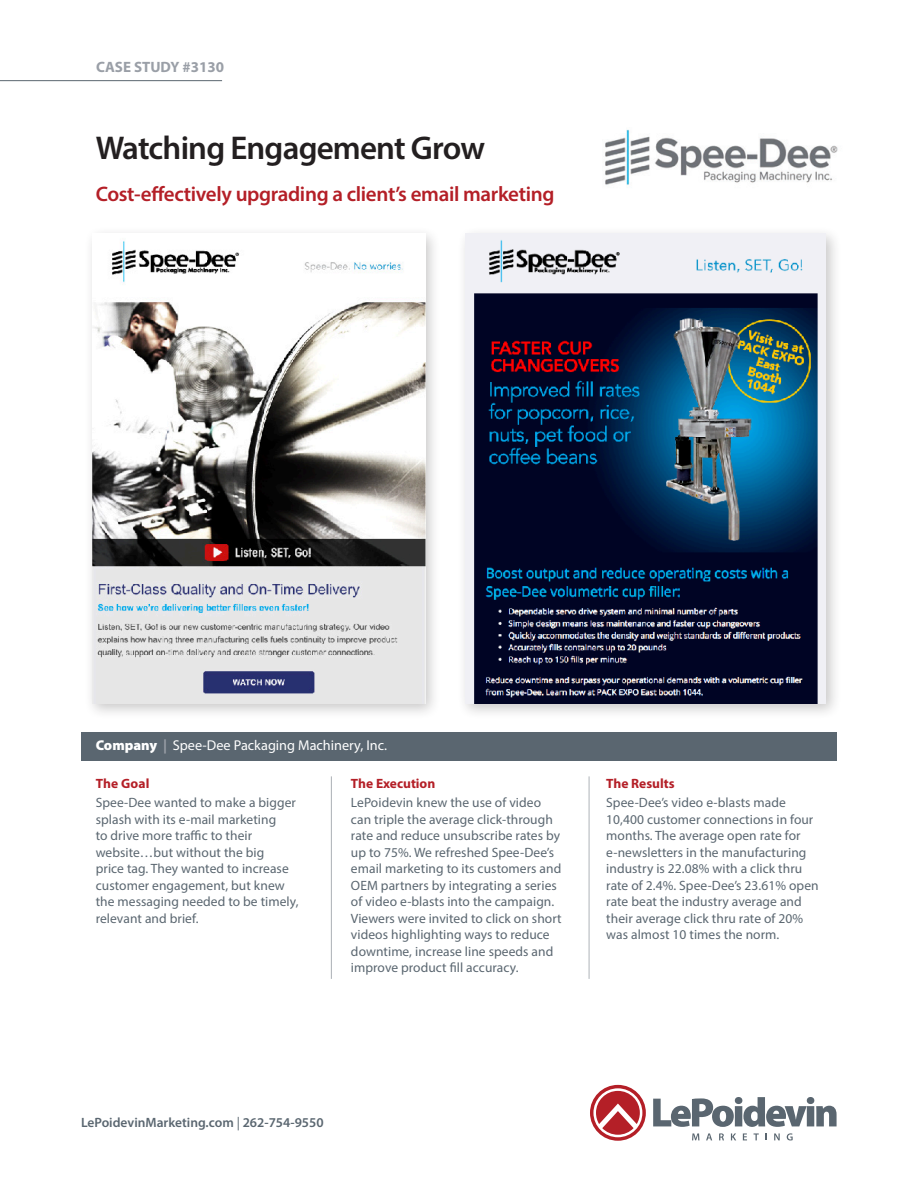
<style>
.page{position:relative;width:918px;height:1188px;background:#fff}
.page>*{position:absolute;margin:0;border:0;box-sizing:border-box;transform-origin:0 0}
.t1{font:600 33px "Myriad Pro";letter-spacing:-.025em;color:#231f20}
.t2{font:600 21px "Myriad Pro";letter-spacing:-.015em;color:#b41f27}
.t3{font:700 15px "Myriad Pro";color:#9a9fa7}
.t4{font:14.25px "Myriad Pro";color:#fff}
.t5{font:13.5px/16.5px "Myriad Pro";letter-spacing:.005em;color:#5a6670}
.t6{font:600 13.5px "Myriad Pro";color:#5a6670}
.t7{font:700 13.5px "Myriad Pro";color:#b41f27}
.s1{font-weight:900}
.s2{font-weight:700;color:#9a9fa7}
.s3{font-weight:400}
</style>
<div class="page">
<div style="left:81px;top:732px;width:756px;height:29px;background:#5a6670"></div>
<hr style="left:331px;top:776px;width:1px;height:203px;background:#aaafb4">
<hr style="left:0;top:80px;width:222px;height:1px;background:#5a6670">
<hr style="left:589px;top:776px;width:1px;height:203px;background:#5a6670">
<svg style="left:692px;top:1133px;width:7px;height:7px"></svg>
<svg style="left:706px;top:1133px;width:6px;height:7px"></svg>
<svg style="left:719px;top:1133px;width:5px;height:7px"></svg>
<svg style="left:731px;top:1133px;width:5px;height:7px"></svg>
<svg style="left:743px;top:1133px;width:4px;height:7px"></svg>
<svg style="left:754px;top:1133px;width:5px;height:7px"></svg>
<svg style="left:774px;top:1133px;width:6px;height:7px"></svg>
<svg style="left:787px;top:1133px;width:6px;height:7px"></svg>
<svg style="left:653px;top:1097px;width:184px;height:30px"></svg>
<svg style="left:590px;top:1085px;width:56px;height:56px"></svg>
<img style="left:605px;top:129px;width:233px;height:56px">
<div style="left:84px;top:225px;width:357px;height:494px;background:#231f20;opacity:.25"></div>
<img style="left:92px;top:234px;width:333px;height:469px">
<div style="left:457px;top:226px;width:384px;height:493px;background:#231f20;opacity:.25"></div>
<img style="left:465px;top:234px;width:361px;height:469px">
<p class="t3" style="left:96px;top:57px;width:130px">CASE STUDY #3130</p>
<h1 class="t1" style="left:96px;top:127px;width:391px">Watching Engagement Grow</h1>
<h2 class="t2" style="left:96px;top:180px;width:460px">Cost-effectively upgrading a client’s email marketing</h2>
<p class="t4" style="left:96px;top:737px;width:293px"><span class="s1">Company</span> <span class="s2">|</span> Spee-Dee Packaging Machinery, Inc.</p>
<p class="t7" style="left:96px;top:774px;width:55px">The Goal</p>
<p class="t5" style="left:96px;top:794px;width:204px">Spee-Dee wanted to make a bigger splash with its e-mail marketing<br>to drive more traffic to their website…but without the big<br>price tag. They wanted to increase customer engagement, but knew the messaging needed to be timely, relevant and brief.</p>
<p class="t7" style="left:351px;top:774px;width:86px">The Execution</p>
<p class="t5" style="left:351px;top:794px;width:212px">LePoidevin knew the use of video can triple the average click-through rate and reduce unsubscribe rates by up to 75%. We refreshed Spee-Dee’s email marketing to its customers and OEM partners by integrating a series of video e-blasts into the campaign.<br>Viewers were invited to click on short videos highlighting ways to reduce downtime, increase line speeds and improve product fill accuracy.</p>
<p class="t7" style="left:606px;top:774px;width:70px">The Results</p>
<p class="t5" style="left:606px;top:794px;width:214px">Spee-Dee’s video e-blasts made 10,400 customer connections in four months. The average open rate for e-newsletters in the manufacturing industry is 22.08% with a click thru rate of 2.4%. Spee-Dee’s 23.61% open rate beat the industry average and their average click thru rate of 20% was almost 10 times the norm.</p>
<p class="t6" style="left:81px;top:1114px;width:244px">LePoidevinMarketing.com <span class="s3">|</span> 262-754-9550</p>
</div>
